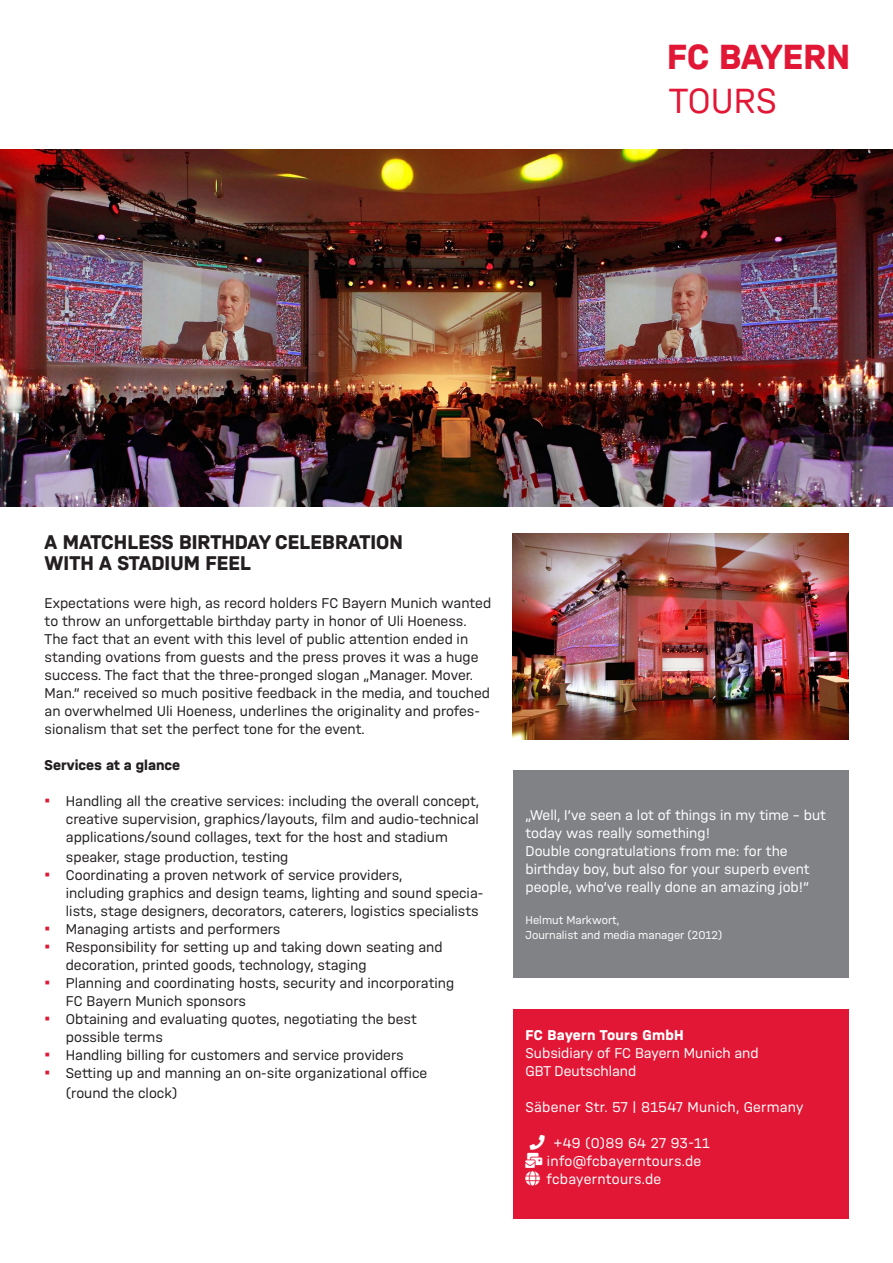
<style>
.page{position:relative;width:893px;height:1263px;background:#fff}
.page>*{position:absolute;margin:0;border:0;box-sizing:border-box;transform-origin:0 0}
.t1{font:700 36.9px/44.4px "FC Bayern Sans";color:#e21736}
.t2{font:700 21px "FC Bayern Sans";color:#231f20}
.t3{font:15px/18px "FC Bayern Sans";color:#231f20}
.t4{font:15px/18px "FC Bayern Sans";color:#fff}
.t5{font:15px "FC Bayern Sans";letter-spacing:.02em;color:#fff}
.t6{font:700 15px "FC Bayern Sans";color:#231f20}
.t7{font:700 15px "FC Bayern Sans";letter-spacing:.02em;color:#fff}
.t8{font:12px "FC Bayern Sans";color:#fff}
.s1{font-weight:400}
.s2{font-family:"Arial";font-size:16.5px;color:#e21736}
</style>
<div class="page">
<div style="left:513px;top:771px;width:335px;height:207px;background:#808285"></div>
<img style="left:513px;top:533px;width:335px;height:207px">
<div style="left:513px;top:1009px;width:335px;height:209px;background:#e21736"></div>
<img style="left:0;top:149px;width:893px;height:357px">
<p class="t1" style="left:667px;top:34px;width:184px">FC BAYERN<br><span class="s1">TOURS</span></p>
<p class="t2" style="left:45px;top:530px;width:360px">A MATCHLESS BIRTHDAY CELEBRATION</p>
<p class="t2" style="left:45px;top:551px;width:208px">WITH A STADIUM FEEL</p>
<p class="t3" style="left:45px;top:594px;width:448px">Expectations were high, as record holders FC Bayern Munich wanted to throw an unforgettable birthday party in honor of Uli Hoeness.<br>The fact that an event with this level of public attention ended in standing ovations from guests and the press proves it was a huge success. The fact that the three-pronged slogan „Manager. Mover.<br>Man.“ received so much positive feedback in the media, and touched an overwhelmed Uli Hoeness, underlines the originality and profes&shy;sionalism that set the perfect tone for the event.</p>
<p class="t6" style="left:45px;top:756px;width:137px">Services at a glance</p>
<p class="t3" style="left:45px;top:792px;width:436px"><span class="s2">▪</span> Handling all the creative services: including the overall concept,</p>
<p class="t3" style="left:66px;top:810px;width:414px">creative supervision, graphics/layouts, film and audio-technical applications/sound collages, text for the host and stadium</p>
<p class="t3" style="left:66px;top:848px;width:224px">speaker, stage production, testing</p>
<p class="t3" style="left:45px;top:866px;width:359px"><span class="s2">▪</span> Coordinating a proven network of service providers,</p>
<p class="t3" style="left:66px;top:884px;width:419px">including graphics and design teams, lighting and sound specia&shy;lists, stage designers, decorators, caterers, logistics specialists</p>
<p class="t3" style="left:45px;top:920px;width:237px"><span class="s2">▪</span> Managing artists and performers</p>
<p class="t3" style="left:45px;top:938px;width:399px"><span class="s2">▪</span> Responsibility for setting up and taking down seating and</p>
<p class="t3" style="left:66px;top:956px;width:302px">decoration, printed goods, technology, staging</p>
<p class="t3" style="left:45px;top:974px;width:411px"><span class="s2">▪</span> Planning and coordinating hosts, security and incorporating</p>
<p class="t3" style="left:66px;top:992px;width:182px">FC Bayern Munich sponsors</p>
<p class="t3" style="left:45px;top:1010px;width:374px"><span class="s2">▪</span> Obtaining and evaluating quotes, negotiating the best</p>
<p class="t3" style="left:66px;top:1028px;width:98px">possible terms</p>
<p class="t3" style="left:45px;top:1046px;width:361px"><span class="s2">▪</span> Handling billing for customers and service providers</p>
<p class="t3" style="left:45px;top:1064px;width:384px"><span class="s2">▪</span> Setting up and manning an on-site organizational office</p>
<p class="t3" style="left:66px;top:1083px;width:113px">(round the clock)</p>
<p class="t4" style="left:526px;top:805px;width:302px">„Well, I‘ve seen a lot of things in my time – but today was really something!</p>
<p class="t4" style="left:526px;top:841px;width:264px">Double congratulations from me: for the</p>
<p class="t4" style="left:526px;top:859px;width:286px">birthday boy, but also for your superb event</p>
<p class="t4" style="left:526px;top:877px;width:285px">people, who‘ve really done an amazing job!“</p>
<p class="t8" style="left:526px;top:913px;width:96px">Helmut Markwort,</p>
<p class="t8" style="left:526px;top:927px;width:198px">Journalist and media manager (2012)</p>
<p class="t7" style="left:526px;top:1026px;width:160px">FC Bayern Tours GmbH</p>
<p class="t4" style="left:526px;top:1043px;width:234px">Subsidiary of FC Bayern Munich and</p>
<p class="t4" style="left:526px;top:1061px;width:112px">GBT Deutschland</p>
<p class="t5" style="left:526px;top:1098px;width:280px">Säbener Str. 57 | 81547 Munich, Germany</p>
<p class="t5" style="left:530px;top:1134px;width:181px">★ +49 (0)89 64 27 93-11</p>
<p class="t5" style="left:526px;top:1152px;width:177px">●◆● info@fcbayerntours.de</p>
<p class="t5" style="left:546px;top:1170px;width:116px">fcbayerntours.de</p>
</div>
